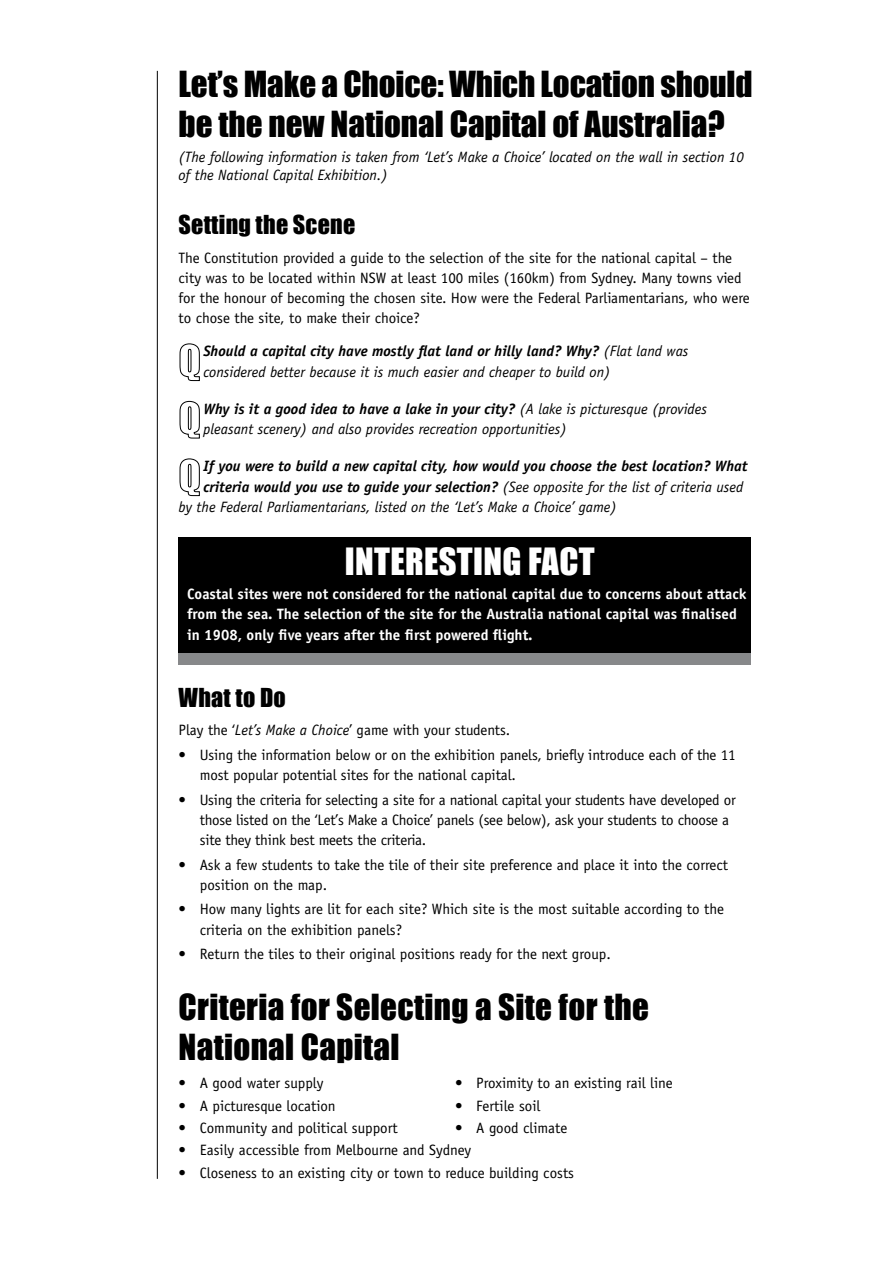
<style>
.page{position:relative;width:893px;height:1263px;background:#fff}
.page>*{position:absolute;margin:0;border:0;box-sizing:border-box;transform-origin:0 0}
.t1{font:34.5px "Impact";letter-spacing:.01em;color:#fff}
.t2{font:33px/39.6px "Impact";color:#000}
.t3{font:24px "Impact";letter-spacing:.01em;color:#000}
.t4{font:15px/20.2px "Officina Sans";color:#000}
.t5{font:italic 15px/20.2px "Officina Sans";color:#000}
.t6{font:700 15px/20.2px "Officina Sans";color:#fff}
.t7{font:italic 700 15px "Officina Sans";color:#000}
.s1{font-weight:700}
.s2{font-weight:400}
.s3{font-style:italic}
</style>
<div class="page">
<div style="left:178px;top:538px;width:573px;height:119px;background:#000"></div>
<div style="left:178px;top:653px;width:573px;height:11px;background:#87888a"></div>
<hr style="left:157px;top:71px;width:1px;height:1108px;background:#000">
<svg style="left:179px;top:343px;width:21px;height:38px"></svg>
<svg style="left:179px;top:401px;width:21px;height:38px"></svg>
<svg style="left:179px;top:458px;width:21px;height:38px"></svg>
<h2 class="t2" style="left:179px;top:63px;width:576px">Let’s Make a Choice: Which Location should be the new National Capital of Australia?</h2>
<p class="t5" style="left:179px;top:149px;width:567px;line-height:17.2px">(The following information is taken from ‘Let’s Make a Choice’ located on the wall in section 10 of the National Capital Exhibition.)</p>
<h3 class="t3" style="left:179px;top:206px;width:178px">Setting the Scene</h3>
<p class="t4" style="left:179px;top:247px;width:573px">The Constitution provided a guide to the selection of the site for the national capital – the city was to be located within NSW at least 100 miles (160km) from Sydney. Many towns vied for the honour of becoming the chosen site. How were the Federal Parliamentarians, who were to chose the site, to make their choice?</p>
<p class="t5" style="left:203px;top:341px;width:487px"><span class="s1">Should a capital city have mostly flat land or hilly land? Why?</span> (Flat land was considered better because it is much easier and cheaper to build on)</p>
<p class="t5" style="left:203px;top:399px;width:505px"><span class="s1">Why is it a good idea to have a lake in your city?</span> (A lake is picturesque (provides pleasant scenery) and also provides recreation opportunities)</p>
<p class="t7" style="left:203px;top:457px;width:546px">If you were to build a new capital city, how would you choose the best location? What</p>
<p class="t7" style="left:203px;top:478px;width:541px">criteria would you use to guide your selection? <span class="s2">(See opposite for the list of criteria used</span></p>
<p class="t5" style="left:179px;top:497px;width:440px">by the Federal Parliamentarians, listed on the ‘Let’s Make a Choice’ game)</p>
<h1 class="t1" style="left:345px;top:534px;width:251px">Inter esting Fact</h1>
<p class="t6" style="left:187px;top:584px;width:561px">Coastal sites were not considered for the national capital due to concerns about attack from the sea. The selection of the site for the Australia national capital was finalised in 1908, only five years after the first powered flight.</p>
<h3 class="t3" style="left:179px;top:678px;width:109px">What to Do</h3>
<p class="t4" style="left:179px;top:720px;width:333px">Play the ‘<span class="s3">Let’s Make a Choice</span>’ game with your students.</p>
<p class="t4" style="left:200px;top:744px;width:537px;text-indent:-21px">• Using the information below or on the exhibition panels, briefly introduce each of the 11 most popular potential sites for the national capital.</p>
<p class="t4" style="left:200px;top:789px;width:537px;text-indent:-21px">• Using the criteria for selecting a site for a national capital your students have developed or those listed on the ‘Let’s Make a Choice’ panels (see below), ask your students to choose a site they think best meets the criteria.</p>
<p class="t4" style="left:200px;top:854px;width:530px;text-indent:-21px">• Ask a few students to take the tile of their site preference and place it into the correct position on the map.</p>
<p class="t4" style="left:200px;top:899px;width:526px;text-indent:-21px">• How many lights are lit for each site? Which site is the most suitable according to the criteria on the exhibition panels?</p>
<p class="t4" style="left:179px;top:944px;width:434px">• Return the tiles to their original positions ready for the next group.</p>
<h2 class="t2" style="left:179px;top:986px;width:472px">Criteria for Selecting a Site for the<br>National Capital</h2>
<p class="t4" style="left:179px;top:1073px;width:146px">• A good water supply</p>
<p class="t4" style="left:455px;top:1073px;width:219px">• Proximity to an existing rail line</p>
<p class="t4" style="left:179px;top:1095px;width:159px">• A picturesque location</p>
<p class="t4" style="left:455px;top:1095px;width:87px">• Fertile soil</p>
<p class="t4" style="left:179px;top:1118px;width:221px">• Community and political support</p>
<p class="t4" style="left:455px;top:1118px;width:114px">• A good climate</p>
<p class="t4" style="left:179px;top:1140px;width:294px">• Easily accessible from Melbourne and Sydney</p>
<p class="t4" style="left:179px;top:1162px;width:397px">• Closeness to an existing city or town to reduce building costs</p>
</div>
